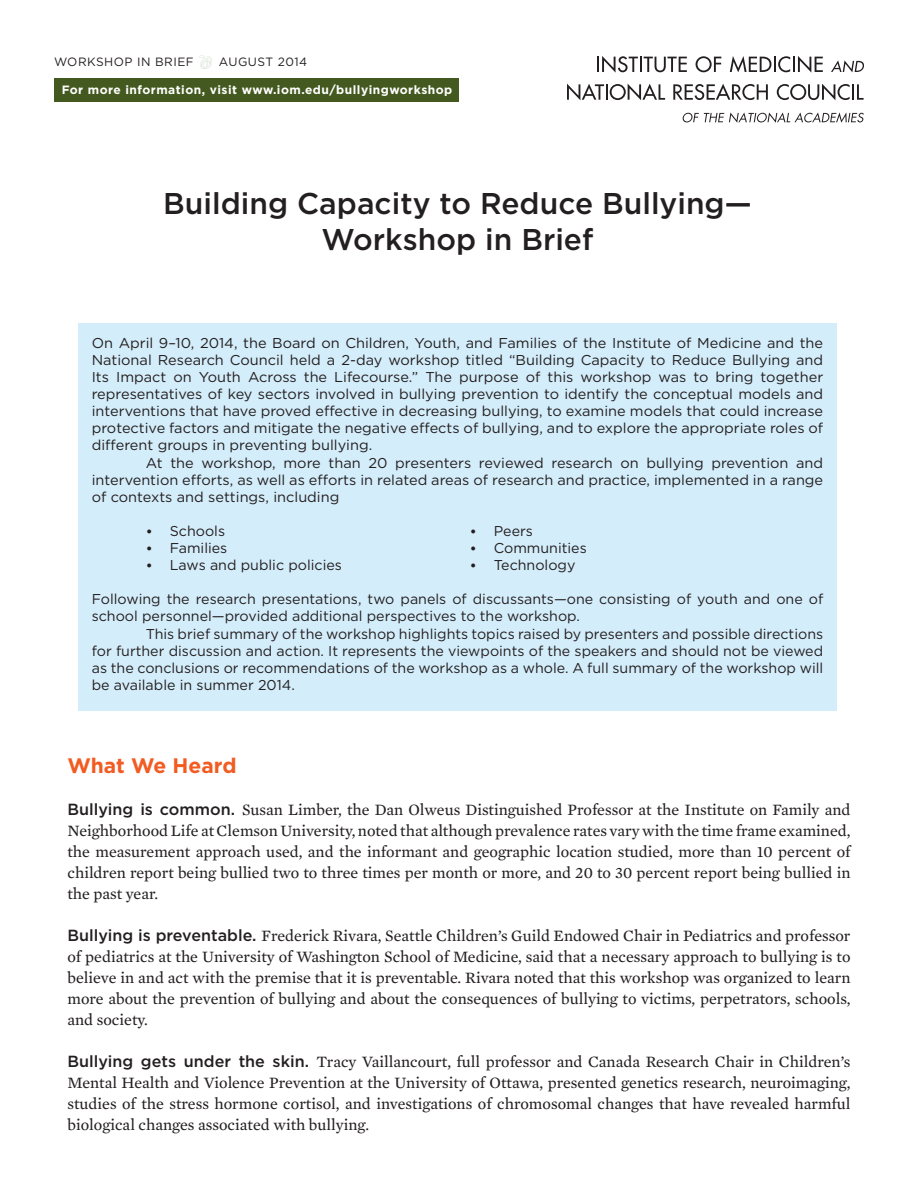
<style>
.page{position:relative;width:918px;height:1188px;background:#fff}
.page>*{position:absolute;margin:0;border:0;box-sizing:border-box;transform-origin:0 0}
.t1{font:500 30px/36px "Gotham";color:#231f20;text-align:center}
.t2{font:700 21px "Gotham";letter-spacing:-.005em;color:#f25b21}
.t3{font:16.2px/21px "Mercury Text G2";color:#231f20;text-align:justify}
.t4{font:14.25px/17.1px "Gotham";color:#231f20;text-align:justify}
.t5{font:700 12px "Gotham";letter-spacing:.04em;color:#fff}
.t6{font:12px "Gotham";letter-spacing:.04em;color:#231f20}
.s1{font-family:"Mercury Text G2"}
.s2{font-family:"Gotham";font-weight:500}
</style>
<div class="page">
<div style="left:78px;top:323px;width:759px;height:388px;background:#d4edfa"></div>
<div style="left:54px;top:79px;width:405px;height:23px;background:#44591f"></div>
<svg style="left:199px;top:55px;width:13px;height:14px"></svg>
<svg style="left:597px;top:56px;width:90px;height:17px"></svg>
<svg style="left:696px;top:56px;width:25px;height:16px"></svg>
<svg style="left:730px;top:56px;width:93px;height:17px"></svg>
<svg style="left:831px;top:60px;width:33px;height:12px"></svg>
<svg style="left:567px;top:84px;width:98px;height:16px"></svg>
<svg style="left:673px;top:84px;width:95px;height:16px"></svg>
<svg style="left:777px;top:84px;width:87px;height:16px"></svg>
<svg style="left:682px;top:112px;width:182px;height:11px"></svg>
<p class="t6" style="left:54px;top:55px;width:141px">WORKSHOP IN BRIEF</p>
<p class="t6" style="left:219px;top:55px;width:90px">AUGUST 2014</p>
<p class="t5" style="left:62px;top:83px;width:392px">For more information, visit www.iom.edu/bullyingworkshop</p>
<p class="t1" style="left:163px;top:186px;width:590px">Building Capacity to Reduce Bullying—<br>Workshop in Brief</p>
<p class="t4" style="left:92px;top:334px;width:733px">On April 9–10, 2014, the Board on Children, Youth, and Families of the Institute of Medicine and the National Research Council held a 2-day workshop titled “Building Capacity to Reduce Bullying and Its Impact on Youth Across the Lifecourse.” The purpose of this workshop was to bring together representatives of key sectors involved in bullying prevention to identify the conceptual models and interventions that have proved effective in decreasing bullying, to examine models that could increase protective factors and mitigate the negative effects of bullying, and to explore the appropriate roles of different groups in preventing bullying.</p>
<p class="t4" style="left:92px;top:454px;width:733px;text-indent:54px">At the workshop, more than 20 presenters reviewed research on bullying prevention and intervention efforts, as well as efforts in related areas of research and practice, implemented in a range of contexts and settings, including</p>
<p class="t4" style="left:146px;top:522px;width:81px"><span class="s1">•</span> Schools</p>
<p class="t4" style="left:470px;top:522px;width:65px"><span class="s1">•</span> Peers</p>
<p class="t4" style="left:146px;top:539px;width:83px"><span class="s1">•</span> Families</p>
<p class="t4" style="left:470px;top:539px;width:119px"><span class="s1">•</span> Communities</p>
<p class="t4" style="left:146px;top:556px;width:198px"><span class="s1">•</span> Laws and public policies</p>
<p class="t4" style="left:470px;top:556px;width:107px"><span class="s1">•</span> Technology</p>
<p class="t4" style="left:92px;top:591px;width:733px">Following the research presentations, two panels of discussants—one consisting of youth and one of school personnel—provided additional perspectives to the workshop.</p>
<p class="t4" style="left:92px;top:625px;width:733px;text-indent:54px">This brief summary of the workshop highlights topics raised by presenters and possible directions for further discussion and action. It represents the viewpoints of the speakers and should not be viewed as the conclusions or recommendations of the workshop as a whole. A full summary of the workshop will be available in summer 2014.</p>
<p class="t2" style="left:68px;top:753px;width:171px">What We Heard</p>
<p class="t3" style="left:68px;top:798px;width:785px"><span class="s2">Bullying is common.</span> Susan Limber, the Dan Olweus Distinguished Professor at the Institute on Family and Neighborhood Life at Clemson University, noted that although prevalence rates vary with the time frame examined, the measurement approach used, and the informant and geographic location studied, more than 10 percent of children report being bullied two to three times per month or more, and 20 to 30 percent report being bullied in the past year.</p>
<p class="t3" style="left:68px;top:924px;width:785px"><span class="s2">Bullying is preventable.</span> Frederick Rivara, Seattle Children’s Guild Endowed Chair in Pediatrics and professor of pediatrics at the University of Washington School of Medicine, said that a necessary approach to bullying is to believe in and act with the premise that it is preventable. Rivara noted that this workshop was organized to learn more about the prevention of bullying and about the consequences of bullying to victims, perpetrators, schools, and society.</p>
<p class="t3" style="left:68px;top:1050px;width:785px"><span class="s2">Bullying gets under the skin.</span> Tracy Vaillancourt, full professor and Canada Research Chair in Children’s Mental Health and Violence Prevention at the University of Ottawa, presented genetics research, neuroimaging, studies of the stress hormone cortisol, and investigations of chromosomal changes that have revealed harmful biological changes associated with bullying.</p>
</div>
